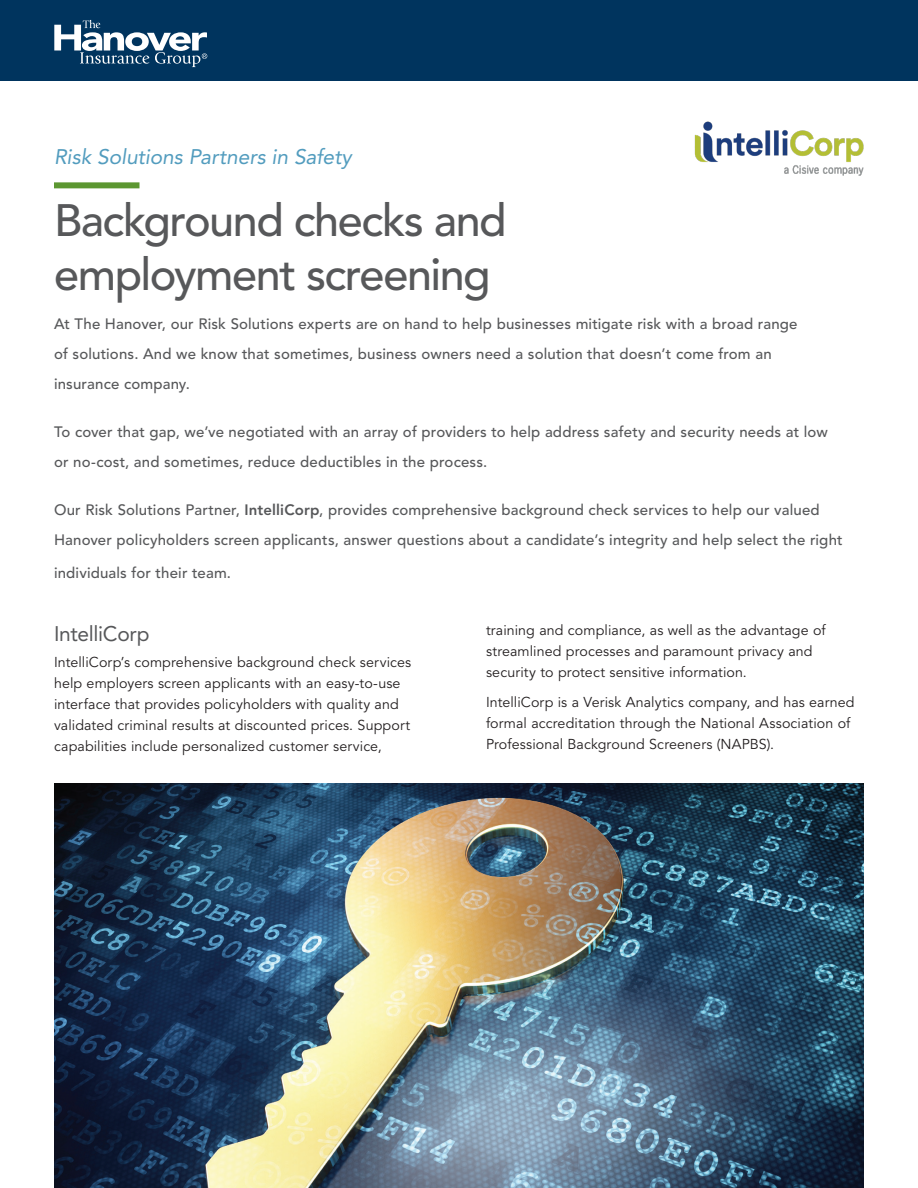
<style>
.page{position:relative;width:918px;height:1188px;background:#fff}
.page>*{position:absolute;margin:0;border:0;box-sizing:border-box;transform-origin:0 0}
.t1{font:500 45px/54px "Avenir LT Std";letter-spacing:-.03em;color:#57585a}
.t2{font:italic 21px "Avenir LT Std";letter-spacing:-.005em;color:#529cbe}
.t3{font:21px "Avenir LT Std";letter-spacing:-.015em;color:#57585a}
.t4{font:500 15px/30px "Avenir LT Std";letter-spacing:.01em;color:#57585a}
.t5{font:14.25px/21px "Avenir LT Std";letter-spacing:.01em;color:#231f20}
.s1{font-weight:800}
</style>
<div class="page">
<div style="left:0;top:0;width:918px;height:81px;background:#00345e"></div>
<svg style="left:54px;top:20px;width:153px;height:47px"></svg>
<img style="left:54px;top:783px;width:810px;height:405px">
<div style="left:54px;top:182px;width:86px;height:6px;background:#5c9731"></div>
<img style="left:694px;top:121px;width:170px;height:55px">
<h2 class="t2" style="left:54px;top:145px;width:299px">Risk Solutions Partners in Safety</h2>
<h1 class="t1" style="left:54px;top:195px;width:454px">Background checks and employment screening</h1>
<p class="t4" style="left:54px;top:310px;width:745px">At The Hanover, our Risk Solutions experts are on hand to help businesses mitigate risk with a broad range of solutions. And we know that sometimes, business owners need a solution that doesn’t come from an insurance company.</p>
<p class="t4" style="left:54px;top:418px;width:775px">To cover that gap, we’ve negotiated with an array of providers to help address safety and security needs at low or no-cost, and sometimes, reduce deductibles in the process.</p>
<p class="t4" style="left:54px;top:496px;width:790px">Our Risk Solutions Partner, <span class="s1">IntelliCorp</span>, provides comprehensive background check services to help our valued<br>Hanover policyholders screen applicants, answer questions about a candidate’s integrity and help select the right</p>
<p class="t4" style="left:54px;top:559px;width:179px">individuals for their team.</p>
<h2 class="t3" style="left:54px;top:622px;width:97px">IntelliCorp</h2>
<p class="t5" style="left:54px;top:652px;width:359px">IntelliCorp’s comprehensive background check services help employers screen applicants with an easy-to-use interface that provides policyholders with quality and validated criminal results at discounted prices. Support capabilities include personalized customer service,</p>
<p class="t5" style="left:486px;top:620px;width:341px">training and compliance, as well as the advantage of streamlined processes and paramount privacy and security to protect sensitive information.</p>
<p class="t5" style="left:486px;top:692px;width:370px">IntelliCorp is a Verisk Analytics company, and has earned formal accreditation through the National Association of<br>Professional Background Screeners (NAPBS).</p>
</div>
